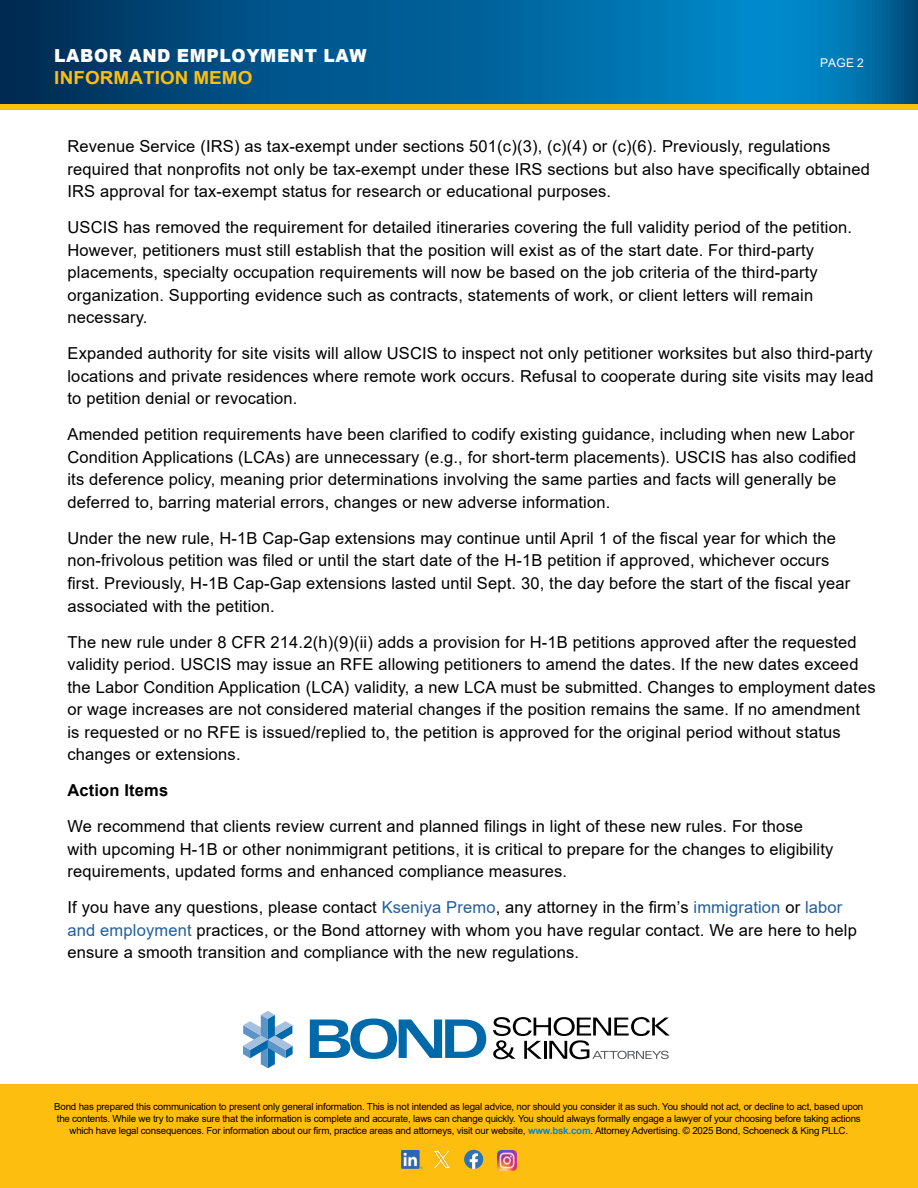
<style>
.page{position:relative;width:918px;height:1188px;background:#fff}
.page>*{position:absolute;margin:0;border:0;box-sizing:border-box;transform-origin:0 0}
.t1{font:900 18px "Arial";letter-spacing:.035em;color:#fff;scale:.95 1}
.t2{font:700 18px "Arial";letter-spacing:.005em;color:#febe10;scale:1.05 1}
.t3{font:16.5px/22.5px "Arial";letter-spacing:.01em;color:#000}
.t4{font:700 16.5px "Arial";letter-spacing:.01em;color:#000}
.t5{font:12px "Arial";color:#fff}
.t6{font:9.75px/11.7px "Arial";letter-spacing:-.02em;color:#000;text-align:center}
.s1{color:#215e9e}
.s2{font-weight:700;color:#0089cc}
</style>
<div class="page">
<div style="left:0;top:1084px;width:918px;height:104px;background:#febe10"></div>
<img style="left:401px;top:1151px;width:22px;height:18px">
<img style="left:434px;top:1152px;width:16px;height:15px">
<svg style="left:464px;top:1150px;width:19px;height:19px"></svg>
<img style="left:497px;top:1151px;width:20px;height:19px">
<svg style="left:0;top:103px;width:918px;height:7px;background:#d9b023"></svg>
<svg style="left:0;top:0;width:918px;height:103px;background:#005f96"></svg>
<svg style="left:243px;top:1011px;width:50px;height:57px"></svg>
<svg style="left:310px;top:1019px;width:176px;height:40px"></svg>
<svg style="left:493px;top:1017px;width:177px;height:42px"></svg>
<p class="t1" style="left:54px;top:43px;width:330px">LABOR AND EMPLOYMENT LAW</p>
<p class="t2" style="left:54px;top:65px;width:190px">INFORMATION MEMO</p>
<p class="t5" style="left:820px;top:54px;width:45px">PAGE 2</p>
<p class="t3" style="left:68px;top:135px;width:804px">Revenue Service (IRS) as tax-exempt under sections 501(c)(3), (c)(4) or (c)(6). Previously, regulations required that nonprofits not only be tax-exempt under these IRS sections but also have specifically obtained<br>IRS approval for tax-exempt status for research or educational purposes.</p>
<p class="t3" style="left:68px;top:216px;width:786px">USCIS has removed the requirement for detailed itineraries covering the full validity period of the petition.<br>However, petitioners must still establish that the position will exist as of the start date. For third-party placements, specialty occupation requirements will now be based on the job criteria of the third-party organization. Supporting evidence such as contracts, statements of work, or client letters will remain necessary.</p>
<p class="t3" style="left:68px;top:342px;width:808px;text-align:justify">Expanded authority for site visits will allow USCIS to inspect not only petitioner worksites but also third-party locations and private residences where remote work occurs. Refusal to cooperate during site visits may lead to petition denial or revocation.</p>
<p class="t3" style="left:68px;top:423px;width:790px">Amended petition requirements have been clarified to codify existing guidance, including when new Labor Condition Applications (LCAs) are unnecessary (e.g., for short-term placements). USCIS has also codified its deference policy, meaning prior determinations involving the same parties and facts will generally be deferred to, barring material errors, changes or new adverse information.</p>
<p class="t3" style="left:68px;top:527px;width:784px">Under the new rule, H-1B Cap-Gap extensions may continue until April 1 of the fiscal year for which the non-frivolous petition was filed or until the start date of the H-1B petition if approved, whichever occurs first. Previously, H-1B Cap-Gap extensions lasted until Sept. 30, the day before the start of the fiscal year associated with the petition.</p>
<p class="t3" style="left:68px;top:630px;width:810px">The new rule under 8 CFR 214.2(h)(9)(ii) adds a provision for H-1B petitions approved after the requested validity period. USCIS may issue an RFE allowing petitioners to amend the dates. If the new dates exceed the Labor Condition Application (LCA) validity, a new LCA must be submitted. Changes to employment dates or wage increases are not considered material changes if the position remains the same. If no amendment is requested or no RFE is issued/replied to, the petition is approved for the original period without status changes or extensions.</p>
<p class="t4" style="left:68px;top:779px;width:102px">Action Items</p>
<p class="t3" style="left:68px;top:815px;width:767px">We recommend that clients review current and planned filings in light of these new rules. For those with upcoming H-1B or other nonimmigrant petitions, it is critical to prepare for the changes to eligibility requirements, updated forms and enhanced compliance measures.</p>
<p class="t3" style="left:68px;top:896px;width:791px">If you have any questions, please contact <span class="s1">Kseniya Premo</span>, any attorney in the firm’s <span class="s1">immigration</span> or <span class="s1">labor and employment</span> practices, or the Bond attorney with whom you have regular contact. We are here to help ensure a smooth transition and compliance with the new regulations.</p>
<p class="t6" style="left:54px;top:1101px;width:811px">Bond has prepared this communication to present only general information. This is not intended as legal advice, nor should you consider it as such. You should not act, or decline to act, based upon the contents. While we try to make sure that the information is complete and accurate, laws can change quickly. You should always formally engage a lawyer of your choosing before taking actions which have legal consequences. For information about our firm, practice areas and attorneys, visit our website, <span class="s2">www.bsk.com</span>. Attorney Advertising. © 2025 Bond, Schoeneck &amp; King PLLC.</p>
</div>
